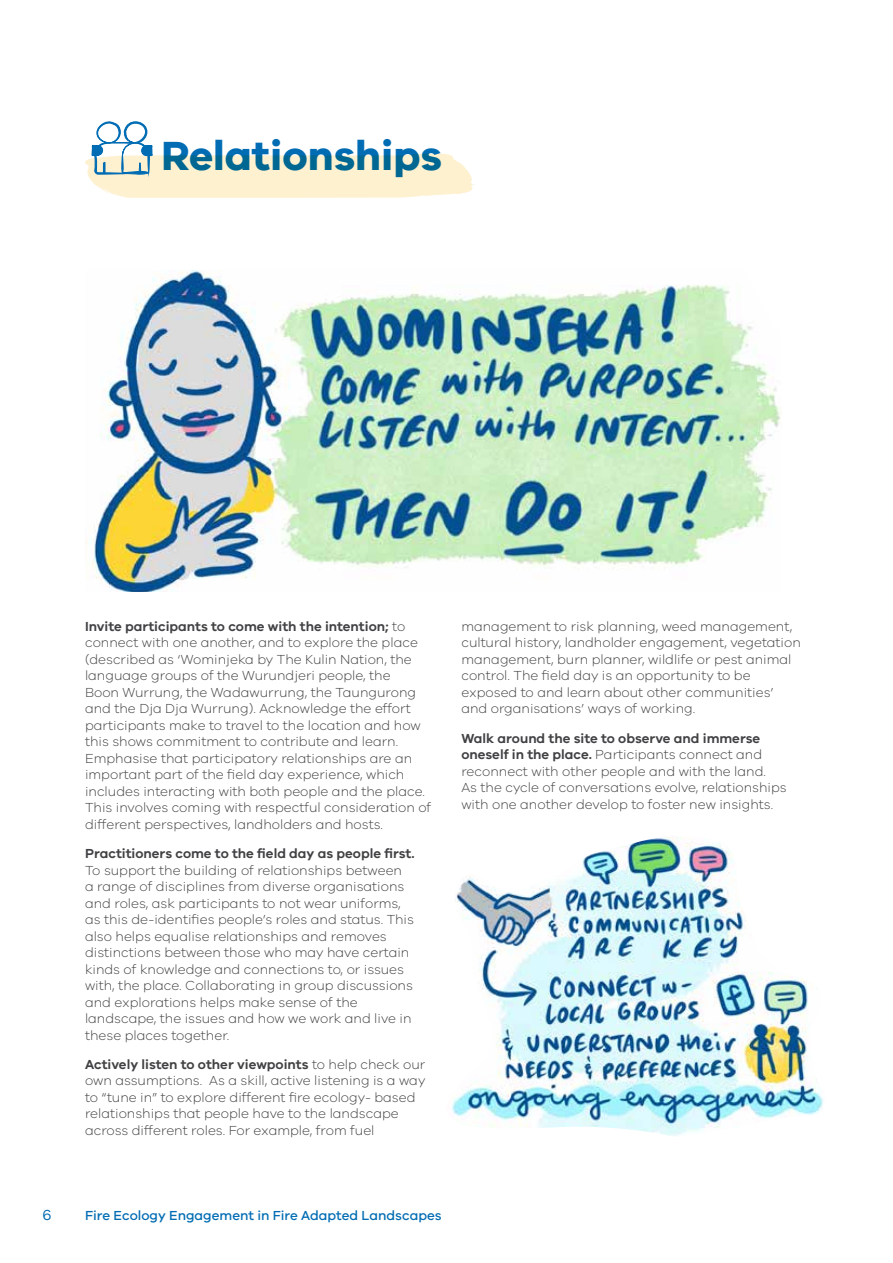
<style>
.page{position:relative;width:893px;height:1263px;background:#fff}
.page>*{position:absolute;margin:0;border:0;box-sizing:border-box;transform-origin:0 0}
.t1{font:700 42px "VIC";color:#006cb3}
.t2{font:15px "VIC";color:#006cb3}
.t3{font:300 13.5px/16.5px "VIC";color:#414042}
.t4{font:500 13.5px "VIC";color:#006cb3}
.t5{font:600 13.5px "VIC";color:#414042}
.s1{font-weight:600}
</style>
<div class="page">
<img style="left:86px;top:270px;width:695px;height:322px">
<img style="left:452px;top:837px;width:371px;height:299px">
<svg style="left:85px;top:121px;width:390px;height:77px"></svg>
<h1 class="t1" style="left:162px;top:129px;width:282px">Relationships</h1>
<p class="t3" style="left:85px;top:618px;width:348px"><span class="s1">Invite participants to come with the intention;</span> to connect with one another, and to explore the place (described as ‘Wominjeka by The Kulin Nation, the language groups of the Wurundjeri people, the<br>Boon Wurrung, the Wadawurrung, the Taungurong and the Dja Dja Wurrung). Acknowledge the effort participants make to travel to the location and how this shows commitment to contribute and learn.<br>Emphasise that participatory relationships are an important part of the field day experience, which includes interacting with both people and the place.<br>This involves coming with respectful consideration of different perspectives, landholders and hosts.</p>
<p class="t5" style="left:85px;top:845px;width:331px">Practitioners come to the field day as people first.</p>
<p class="t3" style="left:85px;top:861px;width:330px">To support the building of relationships between a range of disciplines from diverse organisations and roles, ask participants to not wear uniforms, as this de-identifies people’s roles and status. This also helps equalise relationships and removes distinctions between those who may have certain kinds of knowledge and connections to, or issues with, the place. Collaborating in group discussions and explorations helps make sense of the landscape, the issues and how we work and live in these places together.</p>
<p class="t3" style="left:85px;top:1055px;width:342px"><span class="s1">Actively listen to other viewpoints</span> to help check our own assumptions. As a skill, active listening is a way to “tune in” to explore different fire ecology- based relationships that people have to the landscape across different roles. For example, from fuel</p>
<p class="t3" style="left:461px;top:617px;width:341px">management to risk planning, weed management, cultural history, landholder engagement, vegetation management, burn planner, wildlife or pest animal control. The field day is an opportunity to be exposed to and learn about other communities’ and organisations’ ways of working.</p>
<p class="t3" style="left:461px;top:729px;width:327px"><span class="s1">Walk around the site to observe and immerse oneself in the place.</span> Participants connect and reconnect with other people and with the land.<br>As the cycle of conversations evolve, relationships with one another develop to foster new insights.</p>
<p class="t2" style="left:42px;top:1206px;width:11px">6</p>
<p class="t4" style="left:85px;top:1208px;width:358px">Fire Ecology Engagement in Fire Adapted Landscapes</p>
</div>
